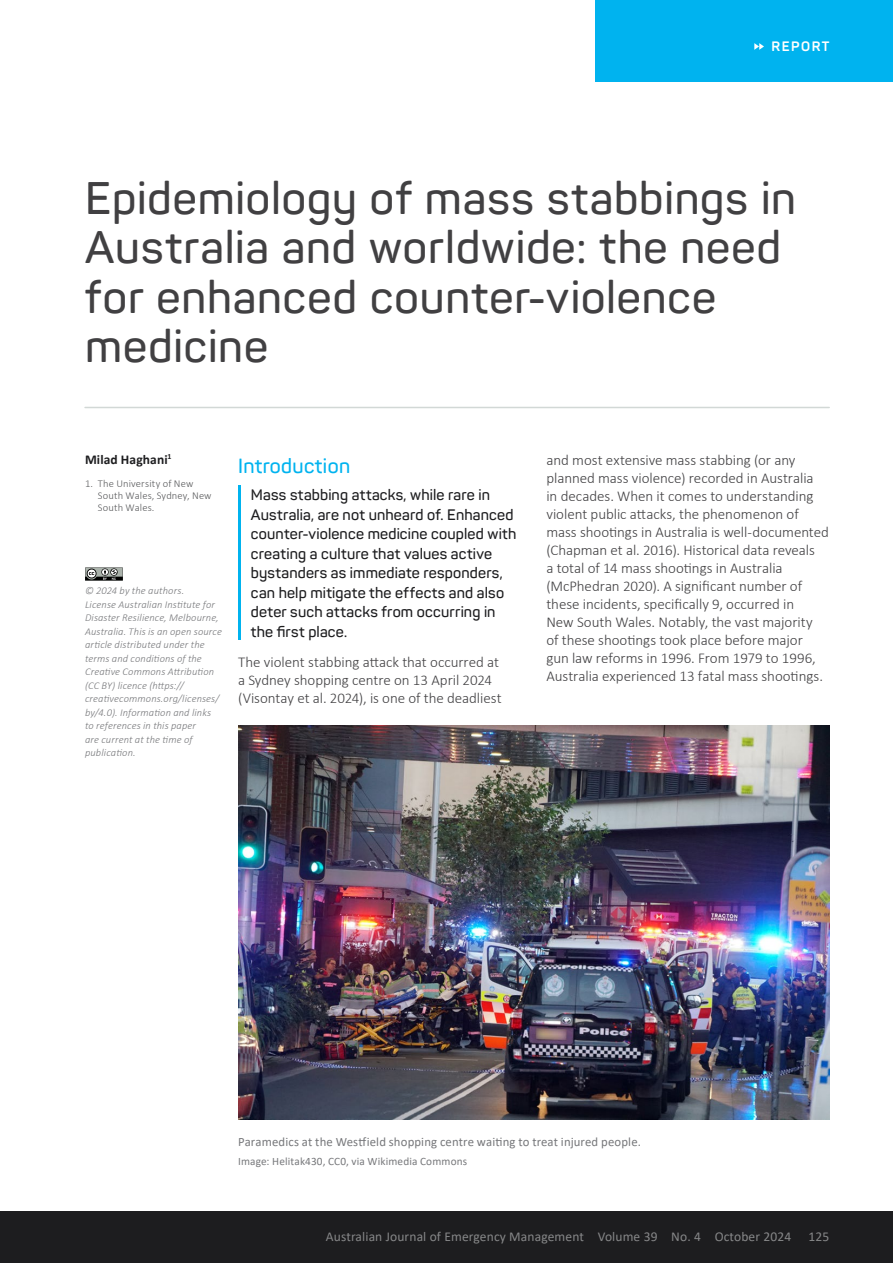
<style>
.page{position:relative;width:893px;height:1263px;background:#fff}
.page>*{position:absolute;margin:0;border:0;box-sizing:border-box;transform-origin:0 0}
.t1{font:600 45px/49.5px "Panton";letter-spacing:.02em;color:#414042}
.t2{font:600 20.25px "Panton";letter-spacing:.02em;color:#00b3ef}
.t3{font:300 15px/18px "Calibri";letter-spacing:-.005em;color:#414042}
.t4{font:600 15px/19.5px "Panton";letter-spacing:.015em;color:#1d1d1f}
.t5{font:13.5px "Calibri";letter-spacing:.01em;color:#868788}
.t6{font:700 13.5px "Calibri";letter-spacing:.01em;color:#1d1d1f}
.t7{font:700 13.5px "Panton";letter-spacing:.11em;color:#fff}
.t8{font:12.75px "Calibri";letter-spacing:.01em;color:#77787b}
.t9{font:11.25px "Calibri";letter-spacing:.015em;color:#77787b}
.t10{font:italic 300 10.5px/13.5px "Calibri";letter-spacing:.01em;color:#77787b}
.t11{font:300 10.5px/12px "Calibri";letter-spacing:.015em;color:#58595b}
</style>
<div class="page">
<div style="left:596px;top:0;width:297px;height:81px;background:#00b3ef"></div>
<svg style="left:754px;top:43px;width:10px;height:7px"></svg>
<div style="left:0;top:1212px;width:893px;height:51px;background:#1d1d1f"></div>
<hr style="left:238px;top:486px;width:2px;height:154px;background:#00b3ef">
<hr style="left:85px;top:407px;width:744px;height:1px;background:#d2d8d6">
<img style="left:238px;top:726px;width:591px;height:394px">
<svg style="left:85px;top:567px;width:38px;height:14px"></svg>
<p class="t7" style="left:772px;top:38px;width:59px">REPORT</p>
<h1 class="t1" style="left:85px;top:173px;width:713px">Epidemiology of mass stabbings in<br>Australia and worldwide: the need for enhanced counter-violence medicine</h1>
<p class="t6" style="left:85px;top:450px;width:88px">Milad Haghani<sup>1</sup></p>
<p class="t11" style="left:98px;top:478px;width:115px;text-indent:-13px">1. The University of New<br>South Wales, Sydney, New<br>South Wales.</p>
<p class="t10" style="left:85px;top:584px;width:138px">© 2024 by the authors.<br>License Australian Institute for<br>Disaster Resilience, Melbourne,<br>Australia. This is an open source article distributed under the terms and conditions of the<br>Creative Commons Attribution (CC BY) licence (https:// creativecommons.org/licenses/ by/4.0). Information and links to references in this paper<br>are current at the time of publication.</p>
<h2 class="t2" style="left:238px;top:453px;width:114px">Introduction</h2>
<p class="t4" style="left:251px;top:485px;width:267px">Mass stabbing attacks, while rare in Australia, are not unheard of. Enhanced counter-violence medicine coupled with creating a culture that values active bystanders as immediate responders, can help mitigate the effects and also deter such attacks from occurring in the first place.</p>
<p class="t3" style="left:238px;top:653px;width:265px">The violent stabbing attack that occurred at a Sydney shopping centre on 13 April 2024 (Visontay et al. 2024), is one of the deadliest</p>
<p class="t3" style="left:546px;top:451px;width:284px">and most extensive mass stabbing (or any planned mass violence) recorded in Australia<br>in decades. When it comes to understanding violent public attacks, the phenomenon of mass shootings in Australia is well-documented (Chapman et al. 2016). Historical data reveals<br>a total of 14 mass shootings in Australia (McPhedran 2020). A significant number of these incidents, specifically 9, occurred in<br>New South Wales. Notably, the vast majority<br>of these shootings took place before major gun law reforms in 1996. From 1979 to 1996, Australia experienced 13 fatal mass shootings.</p>
<p class="t8" style="left:238px;top:1132px;width:404px">Paramedics at the Westfield shopping centre waiting to treat injured people.</p>
<p class="t9" style="left:238px;top:1153px;width:231px">Image: Helitak430, CC0, via Wikimedia Commons</p>
<p class="t5" style="left:326px;top:1227px;width:467px">Australian Journal of Emergency Management Volume 39 No. 4 October 2024</p>
<p class="t5" style="left:808px;top:1227px;width:22px">125</p>
</div>
